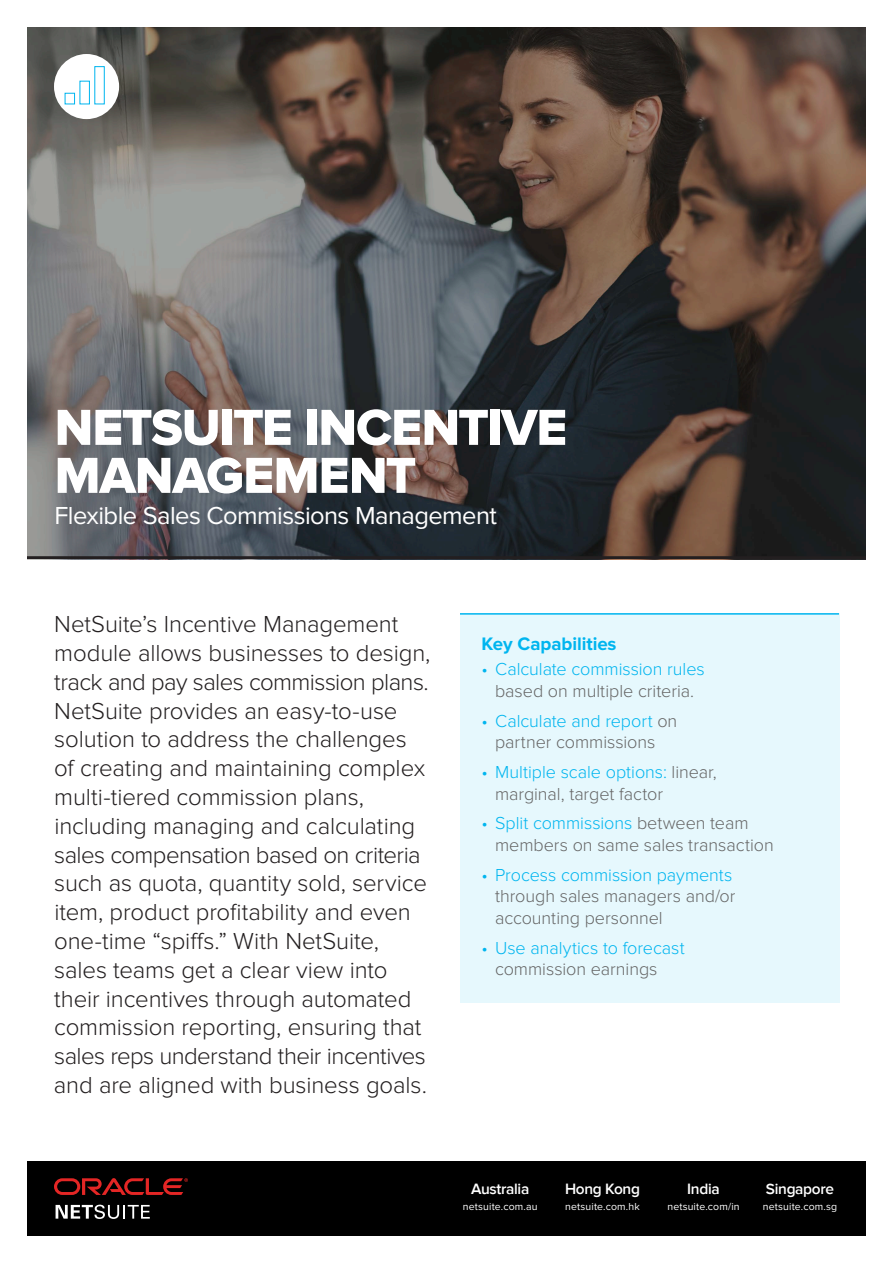
<style>
.page{position:relative;width:893px;height:1263px;background:#fff}
.page>*{position:absolute;margin:0;border:0;box-sizing:border-box;transform-origin:0 0}
.H1-sub_2016{font:52.5px/48px "Proxima Nova Extrabld";letter-spacing:-.025em;color:#fff}
.H1-sub_2016-2{font:25.5px "Proxima Nova";letter-spacing:-.02em;color:#fff}
.intro_body_2016{font:300 24px/28.8px "Proxima Nova";letter-spacing:-.005em;color:#231f20}
.H3_sidebar_blue_head{font:700 18.75px "Proxima Nova";letter-spacing:-.005em;color:#00b5ef}
.t1{font:300 18px/21.6px "Proxima Nova";letter-spacing:-.005em;color:#666}
.t2{font:300 18px/21.6px "Proxima Nova";letter-spacing:-.005em;color:#00b5ef;text-align:center}
.t3{font:600 15.45px "Proxima Nova";letter-spacing:-.02em;color:#fff}
.t4{font:10.5px "Proxima Nova";letter-spacing:.015em;color:#fff}
.s1{color:#666}
.s2{color:#00b5ef}
</style>
<div class="page">
<div style="left:27px;top:1161px;width:839px;height:75px;background:#000"></div>
<svg style="left:27px;top:27px;width:839px;height:529px;background:#554f4c"></svg>
<hr style="left:27px;top:556px;width:839px;height:3px;background:#231f20">
<div style="left:460px;top:613px;width:379px;height:389px;background:#e6f8fd"></div>
<hr style="left:460px;top:613px;width:379px;height:2px;background:#00b5ef">
<div style="left:54px;top:54px;width:65px;height:65px;background:#fff;border-radius:50%"></div>
<div style="left:65px;top:93px;width:10px;height:11px;border:1px solid #00b5ef"></div>
<div style="left:79px;top:81px;width:11px;height:23px;border:1px solid #00b5ef"></div>
<div style="left:94px;top:66px;width:11px;height:38px;border:1px solid #00b5ef"></div>
<svg style="left:54px;top:1178px;width:134px;height:17px"></svg>
<svg style="left:56px;top:1205px;width:94px;height:14px"></svg>
<p class="H1-sub_2016" style="left:55px;top:405px;width:514px">NETSUITE INCENTIVE<br>MANAGEMENT</p>
<p class="H1-sub_2016-2" style="left:55px;top:501px;width:444px">Flexible Sales Commissions Management</p>
<p class="intro_body_2016" style="left:54px;top:610px;width:378px">NetSuite’s Incentive Management module allows businesses to design, track and pay sales commission plans.<br>NetSuite provides an easy-to-use solution to address the challenges of creating and maintaining complex multi-tiered commission plans, including managing and calculating sales compensation based on criteria such as quota, quantity sold, service item, product profitability and even one-time “spiffs.” With NetSuite, sales teams get a clear view into their incentives through automated commission reporting, ensuring that sales reps understand their incentives and are aligned with business goals.</p>
<p class="H3_sidebar_blue_head" style="left:482px;top:632px;width:136px">Key Capabilities</p>
<p class="t2" style="left:482px;top:659px;width:225px">• Calculate commission rules <span class="s1">based on multiple criteria.</span></p>
<p class="t1" style="left:482px;top:710px;width:197px;text-align:center"><span class="s2">• Calculate and report</span> on partner commissions</p>
<p class="t1" style="left:495px;top:761px;width:223px;text-indent:-14px"><span class="s2">• Multiple scale options:</span> linear, marginal, target factor</p>
<p class="t1" style="left:495px;top:813px;width:280px;text-indent:-14px"><span class="s2">• Split commissions</span> between team members on same sales transaction</p>
<p class="t1" style="left:495px;top:864px;width:242px;text-indent:-14px"><span class="s2">• Process commission payments </span>through sales managers and/or accounting personnel</p>
<p class="t2" style="left:495px;top:937px;width:191px;text-align:left;text-indent:-14px">• Use analytics to forecast <span class="s1">commission earnings</span></p>
<p class="t3" style="left:471px;top:1180px;width:60px">Australia</p>
<p class="t4" style="left:463px;top:1200px;width:76px">netsuite.com.au</p>
<p class="t3" style="left:565px;top:1180px;width:76px">Hong Kong</p>
<p class="t4" style="left:565px;top:1200px;width:76px">netsuite.com.hk</p>
<p class="t3" style="left:687px;top:1180px;width:34px">India</p>
<p class="t4" style="left:667px;top:1200px;width:74px">netsuite.com/in</p>
<p class="t3" style="left:766px;top:1180px;width:70px">Singapore</p>
<p class="t4" style="left:763px;top:1200px;width:76px">netsuite.com.sg</p>
</div>
